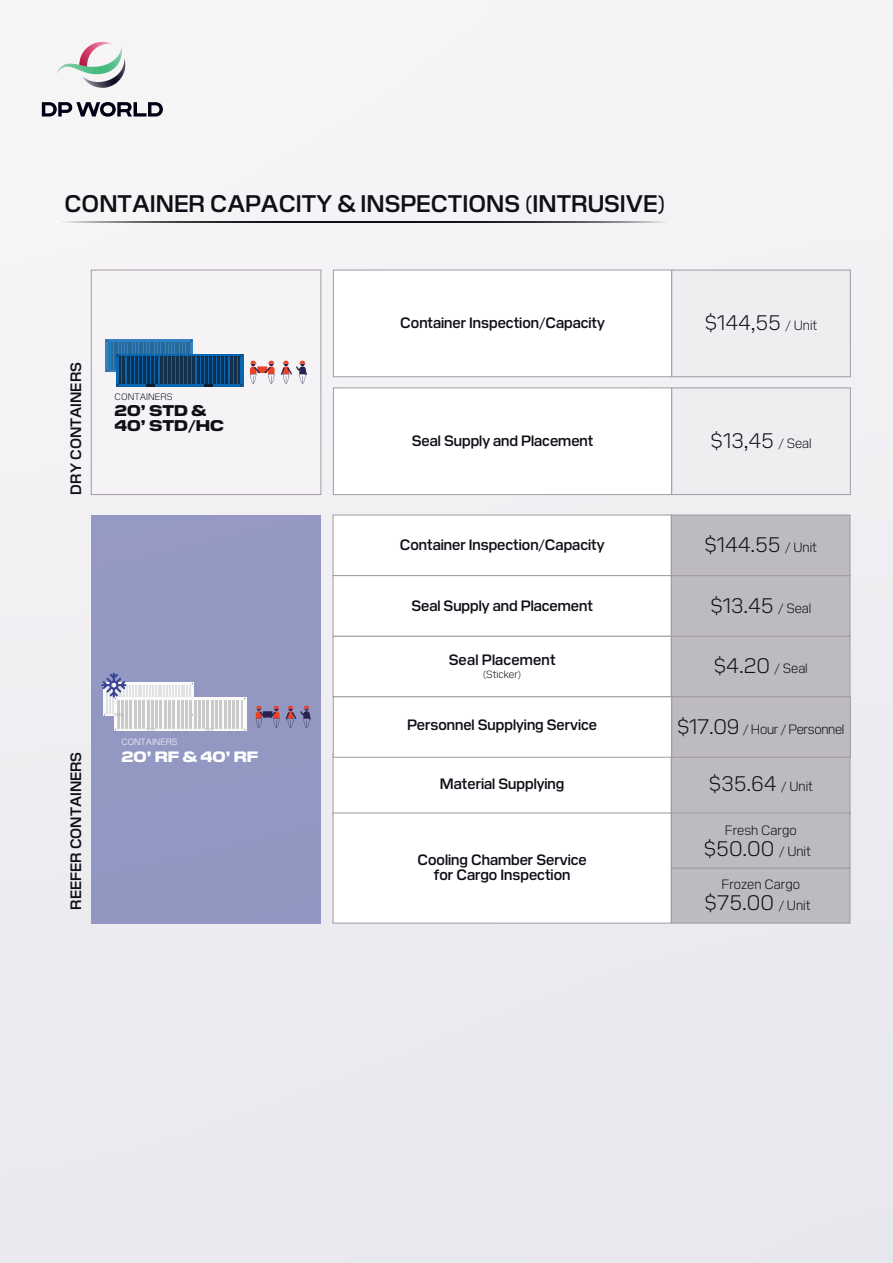
<style>
.page{position:relative;width:893px;height:1263px;background:#fff}
.page>*{position:absolute;margin:0;border:0;box-sizing:border-box;transform-origin:0 0}
.t1{font:600 24px "Pilat";color:#0f0f18}
.t2{font:300 21px "Pilat";color:#0f0f18}
.t3{font:800 15.45px/15.5px "Pilat Wide";color:#0f0f18}
.t4{font:600 15px/15px "Pilat";color:#0f0f18;text-align:center}
.t5{font:800 15px "Pilat Wide";color:#fff}
.t6{font:300 13.5px "Pilat";letter-spacing:-.02em;color:#0f0f18}
.t7{font:300 13.5px "Pilat";color:#0f0f18}
.t8{font:300 10.5px "Pilat";color:#0f0f18}
.t9{font:300 9.3px "Pilat";color:#0f0f18}
.t10{font:300 9px "Pilat";color:#fff}
.s1{font-size:13.5px}
.s2{font-size:21px}
</style>
<div class="page">
<div style="left:91px;top:515px;width:230px;height:408px;background:#9398c3"></div>
<svg style="left:286px;top:706px;width:25px;height:22px"></svg>
<svg style="left:256px;top:706px;width:24px;height:22px"></svg>
<svg style="left:101px;top:673px;width:145px;height:58px"></svg>
<div style="left:333px;top:754px;width:339px;height:61px;background:#fff;border:1px solid #a09ba4"></div>
<div style="left:671px;top:754px;width:179px;height:61px;background:#bdbac0;border:1px solid #a09ba4"></div>
<div style="left:333px;top:696px;width:339px;height:62px;background:#fff;border:1px solid #a09ba4"></div>
<div style="left:671px;top:696px;width:180px;height:62px;background:#bdbac0;border:1px solid #a09ba4"></div>
<div style="left:333px;top:636px;width:339px;height:61px;background:#fff;border:1px solid #a09ba4"></div>
<div style="left:671px;top:636px;width:179px;height:61px;background:#bdbac0;border:1px solid #a09ba4"></div>
<div style="left:671px;top:575px;width:179px;height:61px;background:#bdbac0;border:1px solid #a09ba4"></div>
<div style="left:333px;top:515px;width:339px;height:61px;background:#fff;border:1px solid #a09ba4"></div>
<div style="left:671px;top:515px;width:179px;height:61px;background:#bdbac0;border:1px solid #a09ba4"></div>
<div style="left:333px;top:813px;width:339px;height:110px;background:#fff;border:1px solid #a09ba4"></div>
<div style="left:671px;top:868px;width:179px;height:55px;background:#bdbac0;border:1px solid #a09ba4"></div>
<div style="left:671px;top:813px;width:179px;height:55px;background:#bdbac0;border:1px solid #a09ba4"></div>
<div style="left:91px;top:270px;width:230px;height:225px;background:#f5f3f5;border:1px solid #a09ba4"></div>
<svg style="left:105px;top:339px;width:138px;height:47px"></svg>
<svg style="left:281px;top:361px;width:26px;height:23px"></svg>
<svg style="left:250px;top:361px;width:25px;height:23px"></svg>
<div style="left:333px;top:270px;width:339px;height:107px;background:#fff;border:1px solid #a09ba4"></div>
<div style="left:671px;top:270px;width:180px;height:107px;background:#eeedef;border:1px solid #a09ba4"></div>
<div style="left:333px;top:387px;width:339px;height:108px;background:#fff;border:1px solid #a09ba4"></div>
<div style="left:671px;top:387px;width:180px;height:108px;background:#eeedef;border:1px solid #a09ba4"></div>
<svg style="left:42px;top:102px;width:121px;height:15px"></svg>
<svg style="left:56px;top:42px;width:73px;height:47px"></svg>
<h1 class="t1" style="left:64px;top:186px;width:602px">CONTAINER CAPACITY &amp; INSPECTIONS (INTRUSIVE)</h1>
<p class="t4" style="left:67px;top:495px;width:134px;rotate:-90deg">DRY CONTAINERS</p>
<p class="t9" style="left:115px;top:390px;width:59px">CONTAINERS</p>
<p class="t3" style="left:115px;top:401px;width:111px">20’ STD &amp;<br>40’ STD/HC</p>
<p class="t4" style="left:67px;top:910px;width:160px;rotate:-90deg">REEFER CONTAINERS</p>
<p class="t10" style="left:121px;top:735px;width:57px">CONTAINERS</p>
<p class="t5" style="left:121px;top:746px;width:139px">20’ RF &amp; 40’ RF</p>
<p class="t4" style="left:400px;top:314px;width:206px">Container Inspection/Capacity</p>
<h2 class="t2" style="left:705px;top:307px;width:114px">$144,55 <span class="s1">/ Unit</span></h2>
<p class="t4" style="left:412px;top:432px;width:183px">Seal Supply and Placement</p>
<h2 class="t2" style="left:710px;top:425px;width:103px">$13,45 <span class="s1">/ Seal</span></h2>
<p class="t4" style="left:400px;top:536px;width:206px">Container Inspection/Capacity</p>
<h2 class="t2" style="left:704px;top:529px;width:114px">$144.55 <span class="s1">/ Unit</span></h2>
<p class="t4" style="left:411px;top:597px;width:183px">Seal Supply and Placement</p>
<h2 class="t2" style="left:710px;top:590px;width:103px">$13.45 <span class="s1">/ Seal</span></h2>
<p class="t4" style="left:449px;top:651px;width:108px">Seal Placement</p>
<p class="t8" style="left:483px;top:667px;width:40px">(Sticker)</p>
<h2 class="t2" style="left:714px;top:650px;width:96px">$4.20 <span class="s1">/ Seal</span></h2>
<p class="t4" style="left:407px;top:716px;width:192px">Personnel Supplying Service</p>
<p class="t6" style="left:677px;top:719px;width:169px"><span class="s2">$17.09</span> / Hour / Personnel</p>
<p class="t4" style="left:440px;top:775px;width:126px">Material Supplying</p>
<h2 class="t2" style="left:708px;top:768px;width:106px">$35.64 <span class="s1">/ Unit</span></h2>
<p class="t4" style="left:417px;top:850px;width:171px">Cooling Chamber Service for Cargo Inspection</p>
<p class="t7" style="left:725px;top:820px;width:73px">Fresh Cargo</p>
<h2 class="t2" style="left:704px;top:833px;width:109px">$50.00 <span class="s1">/ Unit</span></h2>
<p class="t7" style="left:721px;top:874px;width:80px">Frozen Cargo</p>
<h2 class="t2" style="left:704px;top:887px;width:108px">$75.00 <span class="s1">/ Unit</span></h2>
</div>
